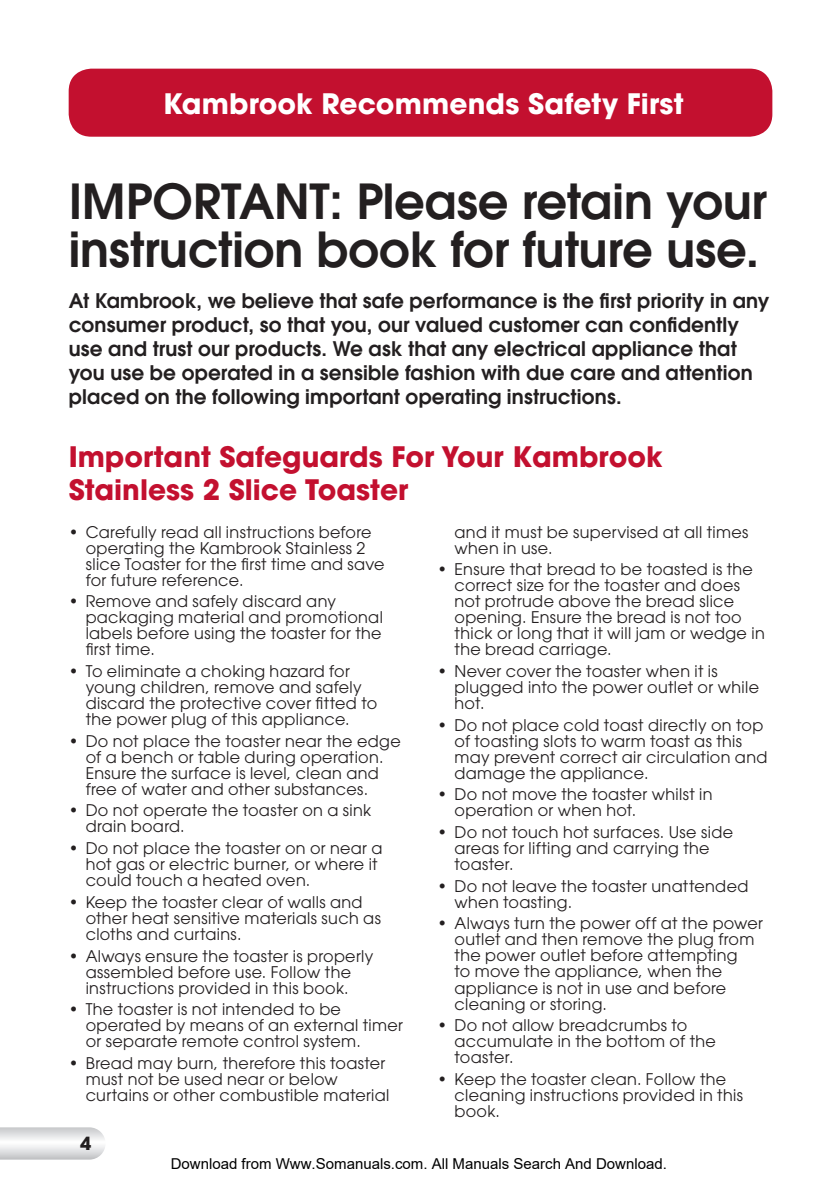
<style>
.page{position:relative;width:838px;height:1192px;background:#fff}
.page>*{position:absolute;margin:0;border:0;box-sizing:border-box;transform-origin:0 0}
.t1{font:600 48px/48px "Avant Garde";letter-spacing:-.005em;color:#231f20}
.t2{font:700 28px/33.6px "Avant Garde";color:#c3102f}
.t3{font:700 28px "Avant Garde";letter-spacing:.005em;color:#fff}
.t4{font:600 20px/24px "Avant Garde";letter-spacing:.01em;color:#231f20}
.t5{font:700 18px "Avant Garde";color:#231f20}
.t6{font:16px/16px "Avant Garde";letter-spacing:.02em;color:#231f20}
.t7{font:15px "Arial";color:#000}
</style>
<div class="page">
<svg style="left:0;top:1127px;width:105px;height:32px"></svg>
<div style="left:69px;top:69px;width:703px;height:68px;background:#c3102f;border-radius:23px"></div>
<h2 class="t3" style="left:163px;top:86px;width:522px">Kambrook Recommends Safety First</h2>
<h1 class="t1" style="left:69px;top:176px;width:699px">IMPORTANT: Please retain your instruction book for future use.</h1>
<p class="t4" style="left:69px;top:288px;width:702px">At Kambrook, we believe that safe performance is the first priority in any consumer product, so that you, our valued customer can confidently use and trust our products. We ask that any electrical appliance that you use be operated in a sensible fashion with due care and attention placed on the following important operating instructions.</p>
<h2 class="t2" style="left:69px;top:439px;width:595px">Important Safeguards For Your Kambrook<br>Stainless 2 Slice Toaster</h2>
<p class="t6" style="left:86px;top:524px;width:300px;text-indent:-17px">• Carefully read all instructions before operating the Kambrook Stainless 2 slice Toaster for the first time and save for future reference.</p>
<p class="t6" style="left:86px;top:593px;width:298px;text-indent:-17px">• Remove and safely discard any packaging material and promotional labels before using the toaster for the first time.</p>
<p class="t6" style="left:86px;top:663px;width:293px;text-indent:-17px">• To eliminate a choking hazard for young children, remove and safely discard the protective cover fitted to the power plug of this appliance.</p>
<p class="t6" style="left:86px;top:733px;width:316px;text-indent:-17px">• Do not place the toaster near the edge of a bench or table during operation.<br>Ensure the surface is level, clean and free of water and other substances.</p>
<p class="t6" style="left:86px;top:802px;width:287px;text-indent:-17px">• Do not operate the toaster on a sink drain board.</p>
<p class="t6" style="left:86px;top:840px;width:298px;text-indent:-17px">• Do not place the toaster on or near a hot gas or electric burner, or where it could touch a heated oven.</p>
<p class="t6" style="left:86px;top:894px;width:296px;text-indent:-17px">• Keep the toaster clear of walls and other heat sensitive materials such as cloths and curtains.</p>
<p class="t6" style="left:69px;top:947px;width:306px;text-align:center">• Always ensure the toaster is properly assembled before use. Follow the instructions provided in this book.</p>
<p class="t6" style="left:86px;top:1001px;width:319px;text-indent:-17px">• The toaster is not intended to be operated by means of an external timer or separate remote control system.</p>
<p class="t6" style="left:86px;top:1055px;width:305px;text-indent:-17px">• Bread may burn, therefore this toaster must not be used near or below curtains or other combustible material</p>
<p class="t6" style="left:454px;top:524px;width:295px">and it must be supervised at all times when in use.</p>
<p class="t6" style="left:454px;top:561px;width:311px;text-indent:-17px">• Ensure that bread to be toasted is the correct size for the toaster and does not protrude above the bread slice opening. Ensure the bread is not too thick or long that it will jam or wedge in the bread carriage.</p>
<p class="t6" style="left:454px;top:663px;width:306px;text-indent:-17px">• Never cover the toaster when it is plugged into the power outlet or while hot.</p>
<p class="t6" style="left:454px;top:717px;width:314px;text-indent:-17px">• Do not place cold toast directly on top of toasting slots to warm toast as this may prevent correct air circulation and damage the appliance.</p>
<p class="t6" style="left:454px;top:786px;width:259px;text-indent:-17px">• Do not move the toaster whilst in operation or when hot.</p>
<p class="t6" style="left:454px;top:824px;width:280px;text-indent:-17px">• Do not touch hot surfaces. Use side areas for lifting and carrying the toaster.</p>
<p class="t6" style="left:454px;top:878px;width:295px;text-indent:-17px">• Do not leave the toaster unattended when toasting.</p>
<p class="t6" style="left:454px;top:915px;width:310px;text-indent:-17px">• Always turn the power off at the power outlet and then remove the plug from the power outlet before attempting<br>to move the appliance, when the appliance is not in use and before cleaning or storing.</p>
<p class="t6" style="left:454px;top:1017px;width:263px;text-indent:-17px">• Do not allow breadcrumbs to accumulate in the bottom of the toaster.</p>
<p class="t6" style="left:454px;top:1070px;width:290px;text-indent:-17px">• Keep the toaster clean. Follow the cleaning instructions provided in this book.</p>
<p class="t5" style="left:80px;top:1131px;width:13px">4</p>
<p class="t7" style="left:171px;top:1155px;width:497px">Download from Www.Somanuals.com. All Manuals Search And Download.</p>
</div>
